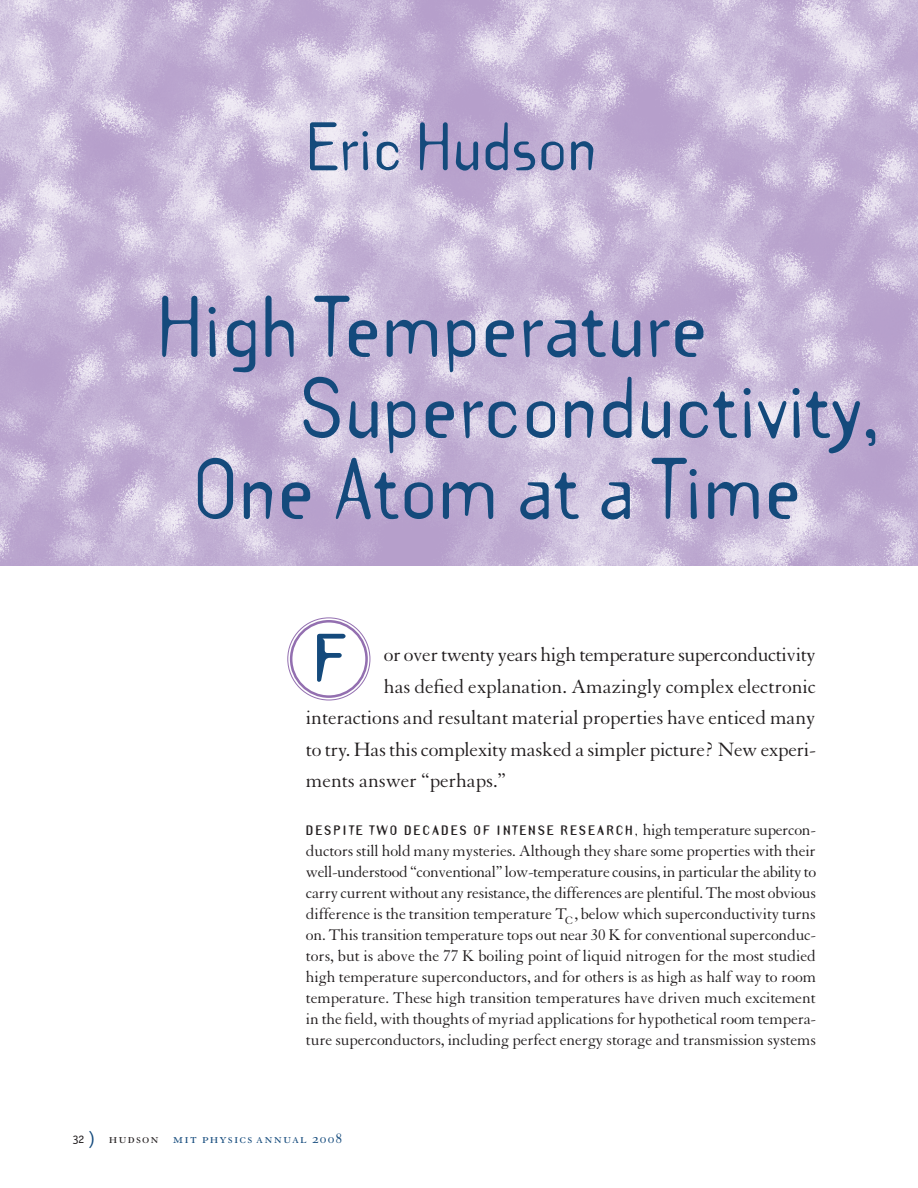
<style>
.page{position:relative;width:918px;height:1188px;background:#fff}
.page>*{position:absolute;margin:0;border:0;box-sizing:border-box;transform-origin:0 0}
.Feature_A_Title{font:76.5px/81px "Template Gothic Reg";color:#144a7c}
.Feature_A_Author{font:60px "Template Gothic Reg";letter-spacing:-.005em;color:#144a7c}
.Feature_A_Body_Opene{font:700 60px "Template Gothic";color:#144a7c;scale:1.07 1}
.Feature_A_Body_Opene-2{font:21px "Granjon";letter-spacing:-.005em;color:#231f20}
.Feature_A_Body_Opene-3{font:21px "Granjon";letter-spacing:-.025em;color:#231f20}
.Feature_A_Body_11_25{font:16.8px/21px "Granjon";letter-spacing:-.01em;color:#231f20;text-align:justify}
.t1{font:15px "Granjon SC";letter-spacing:.075em;color:#144a7c}
.Feature_A_Body_11_25-2{font:700 12px "Template Gothic";letter-spacing:.135em;color:#231f20;scale:1.07 1}
.s1{font-family:"Granjon";font-weight:400;font-size:16.8px}
.s2{font-family:"Officina San ITC Book SC";font-size:12.75px;color:#231f20}
.s3{font-family:"Officina San ITC Book SC";font-size:18px}
.s4{color:#231f20}
</style>
<div class="page">
<div style="left:287px;top:617px;width:83px;height:83px;border:5px solid #fff;border-radius:50%"></div>
<div style="left:287px;top:617px;width:83px;height:83px;border:1px solid #936fb0;border-radius:50%"></div>
<div style="left:290px;top:620px;width:78px;height:78px;border:3px solid #936fb0;border-radius:50%"></div>
<img style="left:0;top:0;width:918px;height:566px">
<p class="Feature_A_Author" style="left:306px;top:105px;width:293px">Eric Hudson</p>
<p class="Feature_A_Title" style="left:300px;top:283px;width:582px;text-indent:-143px">High Temperature<br>Superconductivity,</p>
<p class="Feature_A_Title" style="left:193px;top:445px;width:610px">One Atom at a Time</p>
<p class="Feature_A_Body_Opene" style="left:313px;top:616px;width:32px">F</p>
<p class="Feature_A_Body_Opene-3" style="left:384px;top:644px;width:433px">or over twenty years high temperature superconductivity</p>
<p class="Feature_A_Body_Opene-2" style="left:384px;top:675px;width:434px">has defied explanation. Amazingly complex electronic</p>
<p class="Feature_A_Body_Opene-2" style="left:306px;top:707px;width:511px">interactions and resultant material properties have enticed many</p>
<p class="Feature_A_Body_Opene-2" style="left:306px;top:738px;width:512px">to try. Has this complexity masked a simpler picture? New experi-</p>
<p class="Feature_A_Body_Opene-2" style="left:306px;top:770px;width:202px">ments answer “perhaps.”</p>
<p class="Feature_A_Body_11_25-2" style="left:306px;top:822px;width:478px">DESPITE TWO DECADES OF INTENSE RESEARCH, <span class="s1">high temperature supercon-</span></p>
<p class="Feature_A_Body_11_25" style="left:306px;top:841px;width:512px">ductors still hold many mysteries. Although they share some properties with their well‑understood “conventional” low-temperature cousins, in particular the ability to carry current without any resistance, the differences are plentiful. The most obvious difference is the transition temperature T<sub>C</sub>, below which superconductivity turns on. This transition temperature tops out near 30 K for conventional superconduc&shy;tors, but is above the 77 K boiling point of liquid nitrogen for the most studied high temperature superconductors, and for others is as high as half way to room temperature. These high transition temperatures have driven much excitement in the field, with thoughts of myriad applications for hypothetical room tempera&shy;ture superconductors, including perfect energy storage and transmission systems</p>
<p class="t1" style="left:72px;top:1130px;width:271px"><span class="s2">32</span> <span class="s3">)</span> <span class="s4">hudson</span> mit physics annual 2008</p>
</div>
